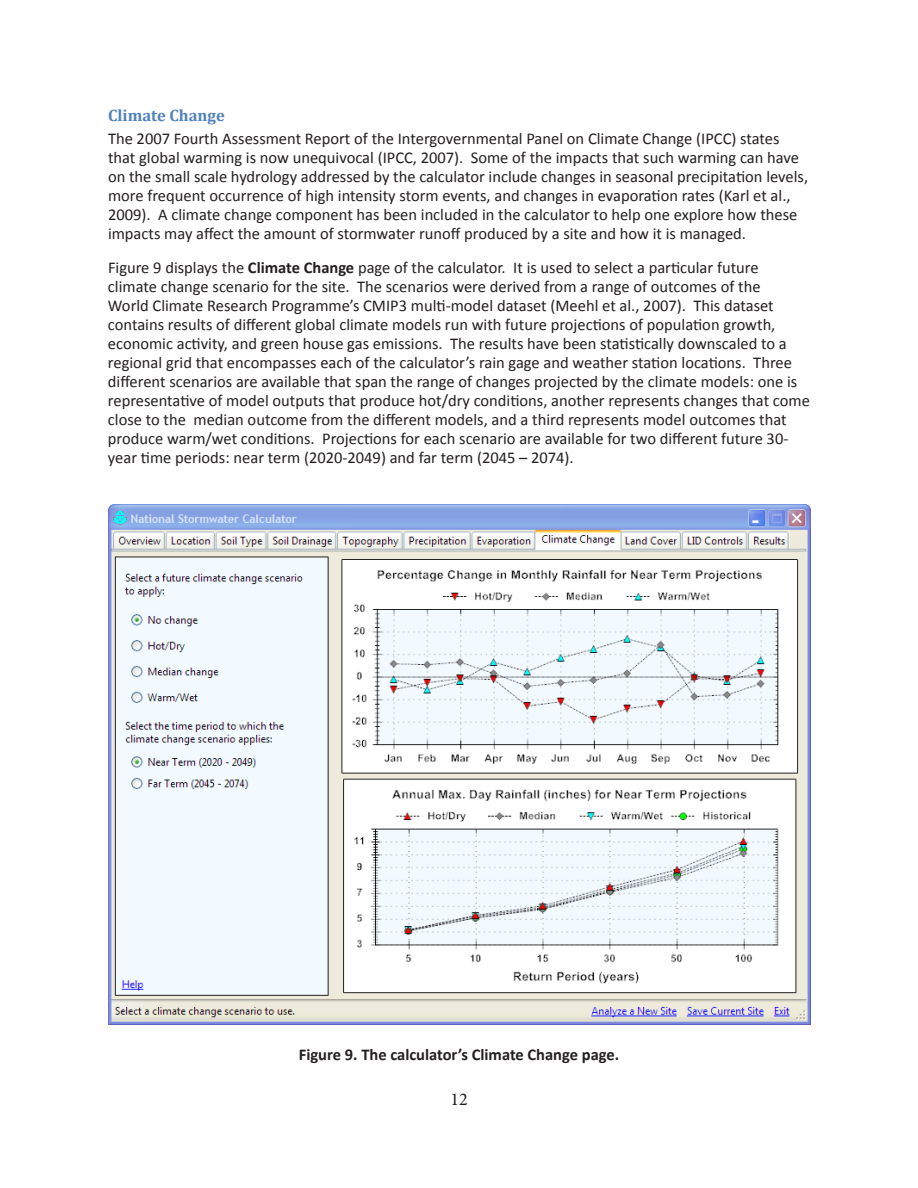
<style>
.page{position:relative;width:918px;height:1188px;background:#fff}
.page>*{position:absolute;margin:0;border:0;box-sizing:border-box;transform-origin:0 0}
.t1{font:18px "Minion Pro";color:#231f20}
.t2{font:16.5px/18.9px "Calibri";color:#231f20}
.t3{font:700 16.5px "Calibri";color:#231f20}
.t4{font:700 16.5px "Cambria";color:#4f81bd}
.s1{font-weight:700}
</style>
<div class="page">
<img style="left:108px;top:504px;width:702px;height:521px">
<h2 class="t4" style="left:108px;top:105px;width:118px">Climate Change</h2>
<p class="t2" style="left:108px;top:129px;width:702px">The 2007 Fourth Assessment Report of the Intergovernmental Panel on Climate Change (IPCC) states that global warming is now unequivocal (IPCC, 2007). Some of the impacts that such warming can have on the small scale hydrology addressed by the calculator include changes in seasonal precipitation levels, more frequent occurrence of high intensity storm events, and changes in evaporation rates (Karl et al., 2009). A climate change component has been included in the calculator to help one explore how these impacts may affect the amount of stormwater runoff produced by a site and how it is managed.</p>
<p class="t2" style="left:108px;top:257px;width:703px">Figure 9 displays the <span class="s1">Climate Change</span> page of the calculator. It is used to select a particular future climate change scenario for the site. The scenarios were derived from a range of outcomes of the<br>World Climate Research Programme’s CMIP3 multi-model dataset (Meehl et al., 2007). This dataset contains results of different global climate models run with future projections of population growth, economic activity, and green house gas emissions. The results have been statistically downscaled to a regional grid that encompasses each of the calculator’s rain gage and weather station locations. Three different scenarios are available that span the range of changes projected by the climate models: one is representative of model outputs that produce hot/dry conditions, another represents changes that come close to the median outcome from the different models, and a third represents model outcomes that produce warm/wet conditions. Projections for each scenario are available for two different future 30- year time periods: near term (2020-2049) and far term (2045 – 2074).</p>
<p class="t3" style="left:299px;top:1044px;width:322px">Figure 9. The calculator’s Climate Change page.</p>
<p class="t1" style="left:450px;top:1087px;width:19px">12</p>
</div>
